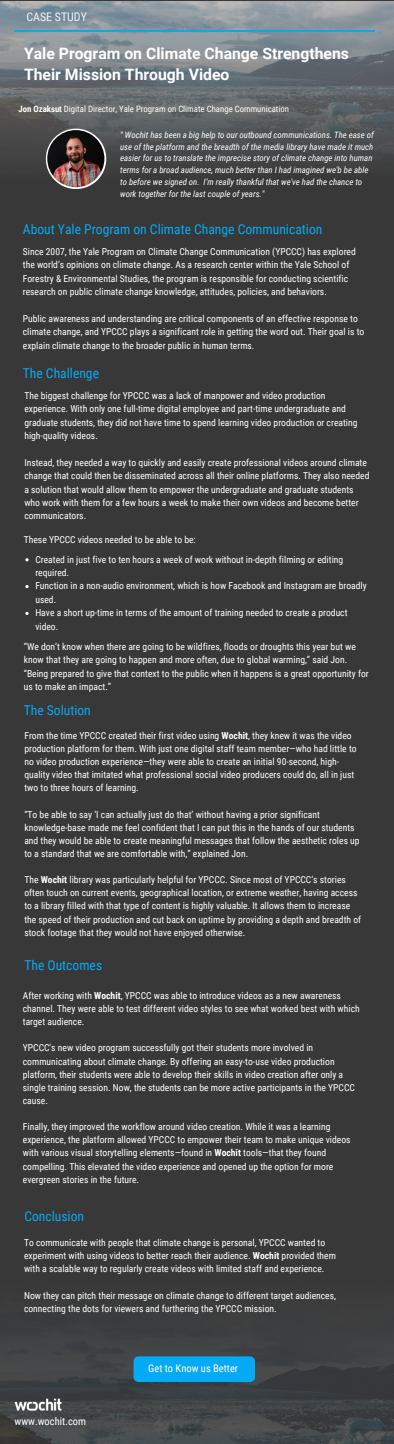
<style>
.page{position:relative;width:394px;height:1444px;background:#383838}
.page>*{position:absolute;margin:0;border:0;box-sizing:border-box;transform-origin:0 0}
.t1{font:700 15.75px/21.7px "Roboto";color:#fff}
.t2{font:13.56px "Roboto Condensed";color:#06a9f4}
.t3{font:11.9px "Roboto Condensed";color:#f2f2f2}
.t4{font:10.5px "Roboto Condensed";color:#fff}
.t5{font:9.62px/13.1px "Roboto Condensed";color:#fff}
.t6{font:italic 8.75px/11.7px "Roboto Condensed";color:#fff}
.t7{font:8.75px "Roboto Condensed";color:#fff}
.s1{font-weight:700}
</style>
<div class="page">
<svg style="left:0;top:1px;width:394px;height:165px"></svg>
<hr style="left:14px;top:30px;width:360px;height:2px;background:#06a9f4">
<svg style="left:0;top:1333px;width:394px;height:111px;fill:#3f4345"></svg>
<div style="left:133px;top:1356px;width:122px;height:26px;background:#06a9f4;border-radius:5px"></div>
<img style="left:15px;top:1398px;width:47px;height:13px">
<svg style="left:46px;top:129px;width:60px;height:60px"></svg>
<img style="left:47px;top:130px;width:57px;height:57px;border-radius:50%">
<svg style="left:25px;top:558px;width:4px;height:3px"></svg>
<svg style="left:25px;top:585px;width:4px;height:3px"></svg>
<svg style="left:25px;top:612px;width:4px;height:3px"></svg>
<p class="t3" style="left:26px;top:10px;width:62px">CASE STUDY</p>
<h1 class="t1" style="left:24px;top:42px;width:326px">Yale Program on Climate Change Strengthens<br>Their Mission Through Video</h1>
<p class="t7" style="left:19px;top:104px;width:272px"><span class="s1">Jon Ozaksut</span> Digital Director, Yale Program on Climate Change Communication</p>
<p class="t6" style="left:120px;top:129px;width:255px">" Wochit has been a big help to our outbound communications. The ease of use of the platform and the breadth of the media library have made it much easier for us to translate the imprecise story of climate change into human terms for a broad audience, much better than I had imagined we'b be able to before we signed on. I’m really thankful that we've had the chance to work together for the last couple of years."</p>
<h2 class="t2" style="left:23px;top:222px;width:301px">About Yale Program on Climate Change Communication</h2>
<p class="t5" style="left:23px;top:245px;width:334px;line-height:13.4px">Since 2007, the Yale Program on Climate Change Communication (YPCCC) has explored the world’s opinions on climate change. As a research center within the Yale School of Forestry &amp; Environmental Studies, the program is responsible for conducting scientific research on public climate change knowledge, attitudes, policies, and behaviors.</p>
<p class="t5" style="left:23px;top:312px;width:343px;line-height:13.4px">Public awareness and understanding are critical components of an effective response to climate change, and YPCCC plays a significant role in getting the word out. Their goal is to explain climate change to the broader public in human terms.</p>
<h2 class="t2" style="left:23px;top:365px;width:78px">The Challenge</h2>
<p class="t5" style="left:24px;top:389px;width:334px;line-height:13.4px">The biggest challenge for YPCCC was a lack of manpower and video production experience. With only one full-time digital employee and part-time undergraduate and graduate students, they did not have time to spend learning video production or creating high-quality videos.</p>
<p class="t5" style="left:24px;top:456px;width:346px;line-height:13.4px">Instead, they needed a way to quickly and easily create professional videos around climate change that could then be disseminated across all their online platforms. They also needed a solution that would allow them to empower the undergraduate and graduate students who work with them for a few hours a week to make their own videos and become better communicators.</p>
<p class="t5" style="left:35px;top:530px;width:309px;line-height:19.4px;text-indent:-12px">These YPCCC videos needed to be able to be:<br>Created in just five to ten hours a week of work without in-depth filming or editing</p>
<p class="t5" style="left:35px;top:566px;width:333px;line-height:13.4px">required.<br>Function in a non-audio environment, which is how Facebook and Instagram are broadly used.<br>Have a short up-time in terms of the amount of training needed to create a product video.</p>
<p class="t5" style="left:24px;top:640px;width:346px;line-height:13.4px">“We don’t know when there are going to be wildfires, floods or droughts this year but we know that they are going to happen and more often, due to global warming,” said Jon. “Being prepared to give that context to the public when it happens is a great opportunity for us to make an impact.”</p>
<h2 class="t2" style="left:24px;top:702px;width:68px">The Solution</h2>
<p class="t5" style="left:24px;top:729px;width:334px">From the time YPCCC created their first video using <span class="s1">Wochit</span>, they knew it was the video production platform for them. With just one digital staff team member—who had little to no video production experience—they were able to create an initial 90-second, high&shy;quality video that imitated what professional social video producers could do, all in just two to three hours of learning.</p>
<p class="t5" style="left:24px;top:808px;width:337px">“To be able to say ‘I can actually just do that’ without having a prior significant knowledge-base made me feel confident that I can put this in the hands of our students and they would be able to create meaningful messages that follow the aesthetic roles up to a standard that we are comfortable with,” explained Jon.</p>
<p class="t5" style="left:24px;top:873px;width:338px">The <span class="s1">Wochit</span> library was particularly helpful for YPCCC. Since most of YPCCC’s stories often touch on current events, geographical location, or extreme weather, having access to a library filled with that type of content is highly valuable. It allows them to increase the speed of their production and cut back on uptime by providing a depth and breadth of stock footage that they would not have enjoyed otherwise.</p>
<h2 class="t2" style="left:24px;top:957px;width:79px">The Outcomes</h2>
<p class="t5" style="left:23px;top:989px;width:338px">After working with <span class="s1">Wochit</span>, YPCCC was able to introduce videos as a new awareness channel. They were able to test different video styles to see what worked best with which target audience.</p>
<p class="t5" style="left:23px;top:1041px;width:333px">YPCCC's new video program successfully got their students more involved in communicating about climate change. By offering an easy-to-use video production platform, their students were able to develop their skills in video creation after only a single training session. Now, the students can be more active participants in the YPCCC cause.</p>
<p class="t5" style="left:23px;top:1120px;width:329px">Finally, they improved the workflow around video creation. While it was a learning experience, the platform allowed YPCCC to empower their team to make unique videos with various visual storytelling elements—found in <span class="s1">Wochit</span> tools—that they found compelling. This elevated the video experience and opened up the option for more evergreen stories in the future.</p>
<h2 class="t2" style="left:24px;top:1209px;width:61px">Conclusion</h2>
<p class="t5" style="left:24px;top:1236px;width:313px">To communicate with people that climate change is personal, YPCCC wanted to experiment with using videos to better reach their audience. <span class="s1">Wochit</span> provided them with a scalable way to regularly create videos with limited staff and experience.</p>
<p class="t5" style="left:24px;top:1288px;width:313px">Now they can pitch their message on climate change to different target audiences, connecting the dots for viewers and furthering the YPCCC mission.</p>
<p class="t4" style="left:15px;top:1415px;width:73px">www.wochit.com</p>
<p class="t4" style="left:148px;top:1363px;width:91px">Get to Know us Better</p>
</div>
